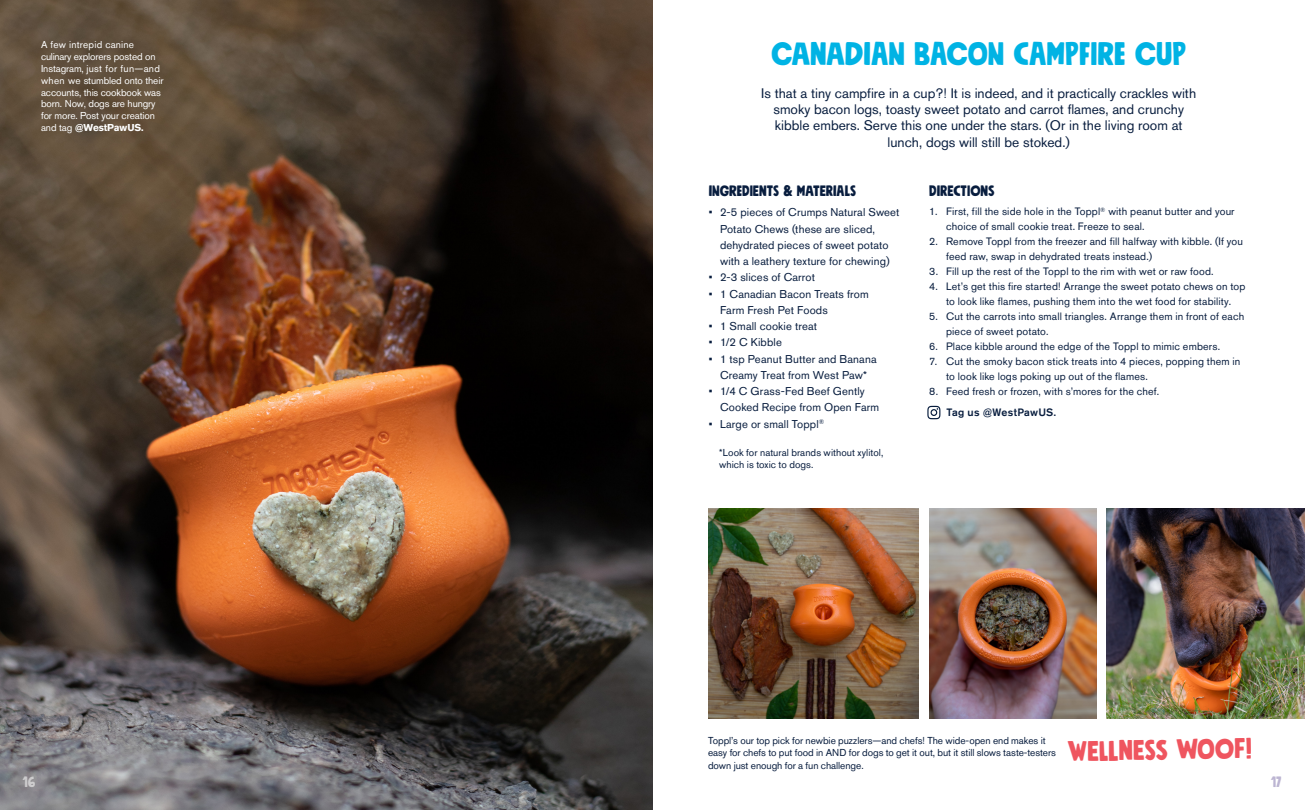
<style>
.page{position:relative;width:1305px;height:810px;background:#fff}
.page>*{position:absolute;margin:0;border:0;box-sizing:border-box;transform-origin:0 0}
.t1{font:32.5px "Mindset";color:#00b3e4}
.t2{font:28.25px "Mindset";color:#ef555f}
.t3{font:15px "Mindset";color:#081d3e}
.t4{font:15px "Mindset";color:#fff}
.t5{font:15px "Mindset";color:#bcb5d2}
.t6{font:13.75px/16.2px "Akzidenz Grotesk BQ";color:#081d3e;text-align:center}
.t7{font:11.25px/16.2px "Akzidenz Grotesk BQ";letter-spacing:.01em;color:#081d3e}
.t8{font:10.62px/15px "Akzidenz Grotesk BQ";letter-spacing:.015em;color:#081d3e}
.t9{font:500 10.62px "Akzidenz Grotesk BQ";letter-spacing:.02em;color:#081d3e}
.t10{font:10px/12.5px "Akzidenz Grotesk BQ";letter-spacing:-.005em;color:#081d3e}
.t11{font:9.88px/11.9px "Akzidenz Grotesk BQ";letter-spacing:-.01em;color:#fff}
.s1{font-weight:700}
</style>
<div class="page">
<img style="left:0;top:0;width:652px;height:810px">
<img style="left:1106px;top:508px;width:199px;height:211px">
<img style="left:709px;top:508px;width:210px;height:211px">
<img style="left:930px;top:508px;width:166px;height:211px">
<svg style="left:927px;top:406px;width:13px;height:13px"></svg>
<p class="t11" style="left:41px;top:38px;width:124px">A few intrepid canine culinary explorers posted on<br>Instagram, just for fun—and when we stumbled onto their accounts, this cookbook was born. Now, dogs are hungry for more. Post your creation and tag <span class="s1">@WestPawUS.</span></p>
<p class="t1" style="left:771px;top:32px;width:417px">CANADIAN BACON CAMPFIRE CUP</p>
<p class="t6" style="left:761px;top:85px;width:436px">Is that a tiny campfire in a cup?! It is indeed, and it practically crackles with smoky bacon logs, toasty sweet potato and carrot flames, and crunchy kibble embers. Serve this one under the stars. (Or in the living room at lunch, dogs will still be stoked.)</p>
<p class="t3" style="left:709px;top:181px;width:149px">INGREDIENTS &amp; MATERIALS</p>
<p class="t7" style="left:720px;top:204px;width:181px;text-indent:-11px">• 2-5 pieces of Crumps Natural Sweet Potato Chews (these are sliced, dehydrated pieces of sweet potato with a leathery texture for chewing)</p>
<p class="t7" style="left:709px;top:269px;width:108px">• 2-3 slices of Carrot</p>
<p class="t7" style="left:720px;top:286px;width:150px;text-indent:-11px">• 1 Canadian Bacon Treats from<br>Farm Fresh Pet Foods</p>
<p class="t7" style="left:709px;top:318px;width:110px">• 1 Small cookie treat</p>
<p class="t7" style="left:709px;top:334px;width:75px">• 1/2 C Kibble</p>
<p class="t7" style="left:709px;top:351px;width:169px;text-align:center">• 1 tsp Peanut Butter and Banana<br>Creamy Treat from West Paw*</p>
<p class="t7" style="left:720px;top:383px;width:161px;text-indent:-11px">• 1/4 C Grass-Fed Beef Gently<br>Cooked Recipe from Open Farm</p>
<p class="t7" style="left:709px;top:416px;width:117px">• Large or small Toppl<sup>®</sup></p>
<p class="t10" style="left:719px;top:446px;width:166px;line-height:12px">*Look for natural brands without xylitol, which is toxic to dogs.</p>
<p class="t3" style="left:929px;top:181px;width:67px">DIRECTIONS</p>
<p class="t8" style="left:946px;top:204px;width:290px;text-indent:-17px">1. First, fill the side hole in the Toppl<sup>®</sup> with peanut butter and your choice of small cookie treat. Freeze to seal.</p>
<p class="t8" style="left:946px;top:234px;width:298px;text-indent:-17px">2. Remove Toppl from the freezer and fill halfway with kibble. (If you feed raw, swap in dehydrated treats instead.)</p>
<p class="t8" style="left:929px;top:264px;width:286px">3. Fill up the rest of the Toppl to the rim with wet or raw food.</p>
<p class="t8" style="left:929px;top:279px;width:318px;text-align:center">4. Let’s get this fire started! Arrange the sweet potato chews on top to look like flames, pushing them into the wet food for stability.</p>
<p class="t8" style="left:946px;top:309px;width:300px;text-indent:-17px">5. Cut the carrots into small triangles. Arrange them in front of each piece of sweet potato.</p>
<p class="t8" style="left:929px;top:339px;width:292px">6. Place kibble around the edge of the Toppl to mimic embers.</p>
<p class="t8" style="left:946px;top:354px;width:296px;text-indent:-17px">7. Cut the smoky bacon stick treats into 4 pieces, popping them in to look like logs poking up out of the flames.</p>
<p class="t8" style="left:929px;top:384px;width:232px">8. Feed fresh or frozen, with s’mores for the chef.</p>
<p class="t9" style="left:947px;top:406px;width:111px">Tag us @WestPawUS.</p>
<p class="t10" style="left:708px;top:734px;width:350px">Toppl’s our top pick for newbie puzzlers—and chefs! The wide-open end makes it easy for chefs to put food in AND for dogs to get it out, but it still slows taste-testers down just enough for a fun challenge.</p>
<p class="t2" style="left:1067px;top:733px;width:186px;rotate:-1deg">WELLNESS WOOF!</p>
<h3 class="t4" style="left:22px;top:772px;width:14px">16</h3>
<p class="t5" style="left:1271px;top:772px;width:12px">17</p>
</div>
